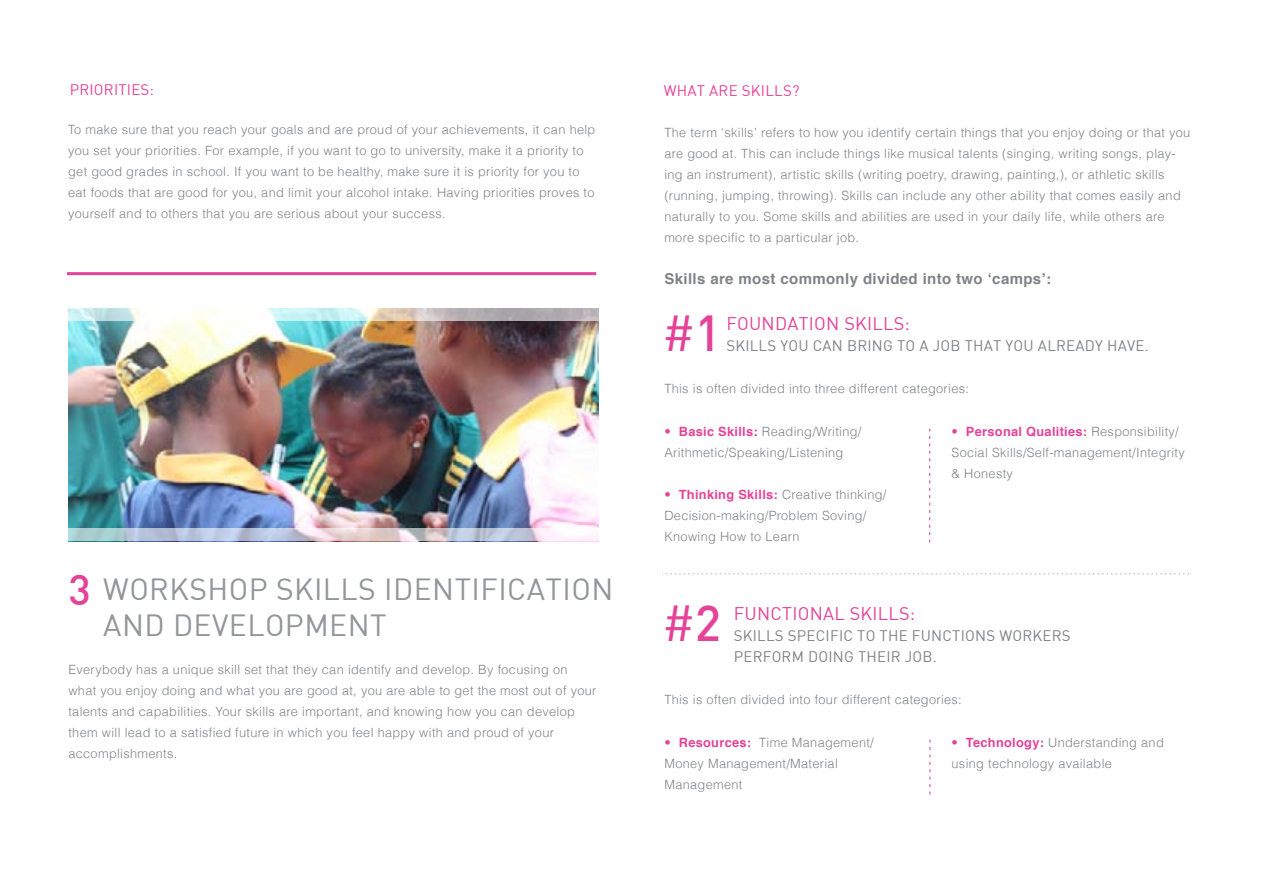
<style>
.page{position:relative;width:1263px;height:893px;background:#fff}
.page>*{position:absolute;margin:0;border:0;box-sizing:border-box;transform-origin:0 0}
.t1{font:49.5px "DIN";color:#e44398}
.t2{font:500 42px "DIN";color:#e44398}
.t3{font:30px "DIN";letter-spacing:.015em;color:#939598}
.t4{font:18px "DIN";letter-spacing:.015em;color:#e44398}
.t5{font:15px "DIN";letter-spacing:.015em;color:#808285}
.t6{font:700 15px "Helvetica";letter-spacing:.025em;color:#808285}
.t7{font:15px "DIN";color:#e44398}
.t8{font:300 12.75px/21px "Helvetica";letter-spacing:.025em;color:#808285}
.s1{font-weight:500}
.s2{color:#e44398}
.s3{font-weight:700;color:#e44398}
</style>
<div class="page">
<hr style="left:67px;top:272px;width:529px;height:3px;background:#e44398">
<svg style="left:929px;top:429px;width:1px;height:113px"></svg>
<svg style="left:929px;top:740px;width:1px;height:54px"></svg>
<img style="left:68px;top:321px;width:531px;height:207px">
<svg style="left:662px;top:573px;width:529px;height:1px"></svg>
<svg style="left:68px;top:308px;width:531px;height:13px"></svg>
<svg style="left:68px;top:528px;width:531px;height:13px;background:#cacedb"></svg>
<p class="t7" style="left:70px;top:80px;width:19px">PRIORITIES</p>
<p class="t7" style="left:150px;top:80px;width:6px">:</p>
<p class="t8" style="left:68px;top:119px;width:529px">To make sure that you reach your goals and are proud of your achievements, it can help you set your priorities. For example, if you want to go to university, make it a priority to get good grades in school. If you want to be healthy, make sure it is priority for you to eat foods that are good for you, and limit your alcohol intake. Having priorities proves to yourself and to others that you are serious about your success.</p>
<h2 class="t2" style="left:69px;top:562px;width:24px">3</h2>
<h3 class="t3" style="left:103px;top:570px;width:107px">WOR KSHOP</h3>
<h3 class="t3" style="left:276px;top:570px;width:54px">SKILLS</h3>
<h3 class="t3" style="left:384px;top:570px;width:16px">IDENTIFI</h3>
<h3 class="t3" style="left:507px;top:570px;width:38px">CATION</h3>
<h3 class="t3" style="left:103px;top:606px;width:21px">AND</h3>
<h3 class="t3" style="left:173px;top:606px;width:77px">DEVELOPMENT</h3>
<p class="t8" style="left:68px;top:659px;width:529px">Everybody has a unique skill set that they can identify and develop. By focusing on what you enjoy doing and what you are good at, you are able to get the most out of your talents and capabilities. Your skills are important, and knowing how you can develop them will lead to a satisfied future in which you feel happy with and proud of your accomplishments.</p>
<p class="t7" style="left:664px;top:81px;width:12px">WHAT</p>
<p class="t7" style="left:709px;top:81px;width:11px">ARE</p>
<p class="t7" style="left:742px;top:81px;width:28px">SKILLS</p>
<p class="t7" style="left:792px;top:81px;width:9px">?</p>
<p class="t8" style="left:664px;top:121px;width:527px">The term ‘skills’ refers to how you identify certain things that you enjoy doing or that you are good at. This can include things like musical talents (singing, writing songs, play&shy;ing an instrument), artistic skills (writing poetry, drawing, painting,), or athletic skills (running, jumping, throwing). Skills can include any other ability that comes easily and naturally to you. Some skills and abilities are used in your daily life, while others are more specific to a particular job.</p>
<p class="t6" style="left:664px;top:266px;width:388px">Skills are most commonly divided into two ‘camps’:</p>
<h1 class="t1" style="left:662px;top:303px;width:61px">#<span class="s1">1</span></h1>
<h3 class="t4" style="left:726px;top:312px;width:23px">FOUNDATION</h3>
<h3 class="t4" style="left:844px;top:312px;width:33px">SKILLS</h3>
<h3 class="t4" style="left:904px;top:312px;width:7px">:</h3>
<p class="t5" style="left:726px;top:336px;width:28px">SKILLS</p>
<p class="t5" style="left:780px;top:336px;width:87px">YOU CAN BRING</p>
<p class="t5" style="left:897px;top:336px;width:78px">TO A JOB THAT</p>
<p class="t5" style="left:1006px;top:336px;width:43px">YOU ALREAD</p>
<p class="t5" style="left:1095px;top:336px;width:55px">Y HAVE.</p>
<p class="t8" style="left:664px;top:378px;width:306px">This is often divided into three different categories:</p>
<p class="t8" style="left:664px;top:421px;width:199px"><span class="s2">•</span> <span class="s3">Basic Skills:</span> Reading/Writing/<br>Arithmetic/Speaking/Listening</p>
<p class="t8" style="left:664px;top:484px;width:224px"><span class="s2">•</span> <span class="s3">Thinking Skills:</span> Creative thinking/<br>Decision-making/Problem Soving/<br>Knowing How to Learn</p>
<p class="t8" style="left:951px;top:421px;width:235px"><span class="s2">•</span> <span class="s3">Personal Qualities:</span> Responsibility/<br>Social Skills/Self-management/Integrity &amp; Honesty</p>
<h1 class="t1" style="left:662px;top:592px;width:61px">#<span class="s1">2</span></h1>
<h3 class="t4" style="left:734px;top:602px;width:60px">FUN CTIONAL</h3>
<h3 class="t4" style="left:850px;top:602px;width:33px">SKILLS</h3>
<h3 class="t4" style="left:910px;top:602px;width:7px">:</h3>
<p class="t5" style="left:734px;top:626px;width:28px">SKILLS</p>
<p class="t5" style="left:788px;top:626px;width:10px">SPE</p>
<p class="t5" style="left:816px;top:626px;width:74px">CIFIC TOTHE</p>
<p class="t5" style="left:912px;top:626px;width:11px">FUN</p>
<p class="t5" style="left:942px;top:626px;width:20px">CTIONS</p>
<p class="t5" style="left:999px;top:626px;width:53px">WOR KERS</p>
<p class="t5" style="left:734px;top:647px;width:11px">PERFORM</p>
<p class="t5" style="left:808px;top:647px;width:10px">DOING</p>
<p class="t5" style="left:858px;top:647px;width:10px">THEIR</p>
<p class="t5" style="left:905px;top:647px;width:34px">JOB.</p>
<p class="t8" style="left:664px;top:689px;width:299px">This is often divided into four different categories:</p>
<p class="t8" style="left:664px;top:731px;width:211px"><span class="s2">•</span> <span class="s3">Resources:</span> Time Management/<br>Money Management/Material<br>Management</p>
<p class="t8" style="left:951px;top:731px;width:214px"><span class="s2">•</span> <span class="s3">Technology:</span> Understanding and using technology available</p>
</div>
